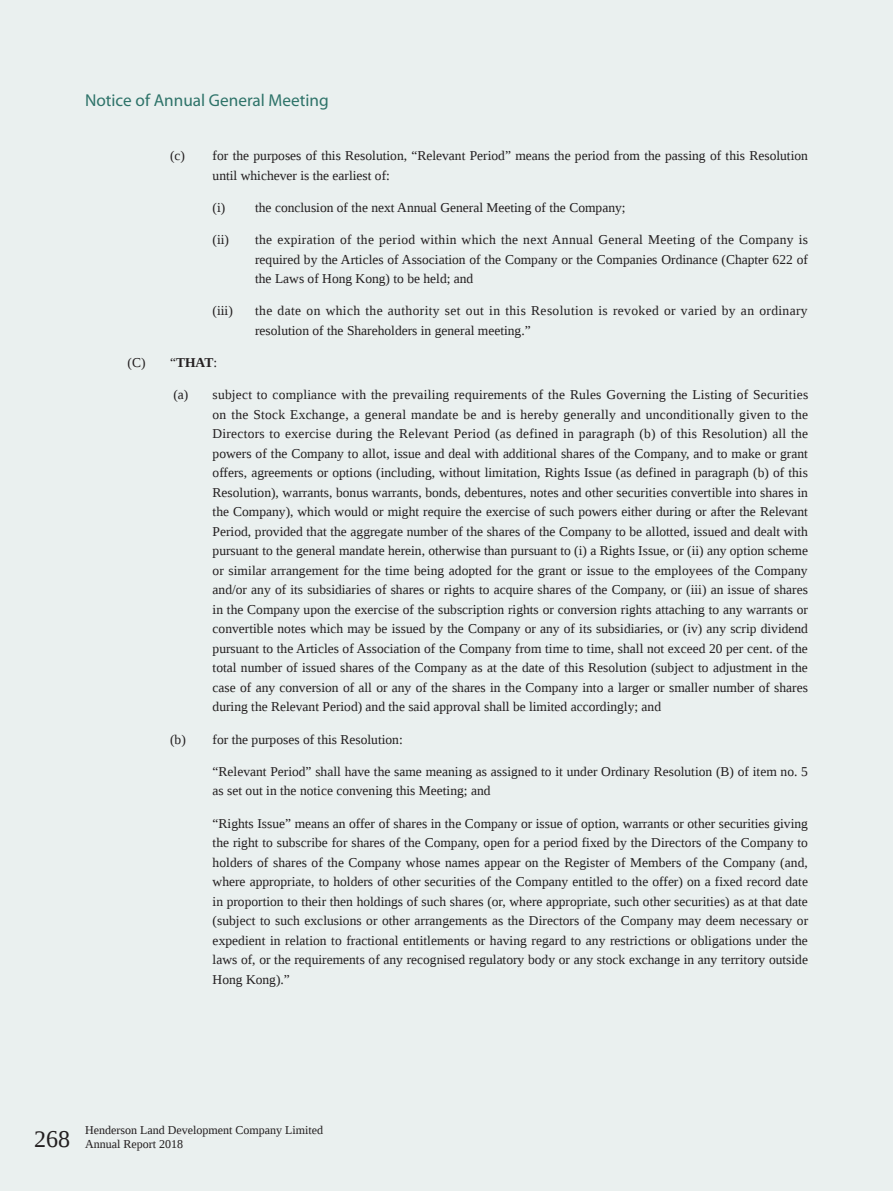
<style>
.page{position:relative;width:893px;height:1191px;background:#eaf0ef}
.page>*{position:absolute;margin:0;border:0;box-sizing:border-box;transform-origin:0 0}
.t1{font:17.25px "Myriad Pro";color:#2e7369}
.t2{font:13.5px/19.5px "Liberation Serif";color:#231f20;text-align:justify}
.t3{font:13.5px/19.5px "Liberation Serif";letter-spacing:.03em;color:#231f20}
.t4{font:12px/14.2px "Liberation Serif";color:#231f20}
.s1{font-weight:700}
.s2{font-size:24px}
</style>
<div class="page">
<p class="t1" style="left:85px;top:89px;width:245px">Notice of Annual General Meeting</p>
<p class="t2" style="left:213px;top:146px;width:597px;text-indent:-43px">(c) for the purposes of this Resolution, “Relevant Period” means the period from the passing of this Resolution until whichever is the earliest of:</p>
<p class="t2" style="left:213px;top:197px;width:414px">(i) the conclusion of the next Annual General Meeting of the Company;</p>
<p class="t2" style="left:255px;top:230px;width:554px;text-indent:-43px">(ii) the expiration of the period within which the next Annual General Meeting of the Company is required by the Articles of Association of the Company or the Companies Ordinance (Chapter 622 of the Laws of Hong Kong) to be held; and</p>
<p class="t2" style="left:213px;top:301px;width:22px">(iii)</p>
<p class="t3" style="left:255px;top:301px;width:554px">the date on which the authority set out in this Resolution is revoked or varied by an ordinary resolution of the Shareholders in general meeting.”</p>
<p class="t2" style="left:128px;top:353px;width:91px">(C) “<span class="s1">THAT</span>:</p>
<p class="t2" style="left:213px;top:385px;width:597px;text-indent:-39px">(a) subject to compliance with the prevailing requirements of the Rules Governing the Listing of Securities on the Stock Exchange, a general mandate be and is hereby generally and unconditionally given to the Directors to exercise during the Relevant Period (as defined in paragraph (b) of this Resolution) all the powers of the Company to allot, issue and deal with additional shares of the Company, and to make or grant offers, agreements or options (including, without limitation, Rights Issue (as defined in paragraph (b) of this Resolution), warrants, bonus warrants, bonds, debentures, notes and other securities convertible into shares in the Company), which would or might require the exercise of such powers either during or after the Relevant Period, provided that the aggregate number of the shares of the Company to be allotted, issued and dealt with pursuant to the general mandate herein, otherwise than pursuant to (i) a Rights Issue, or (ii) any option scheme or similar arrangement for the time being adopted for the grant or issue to the employees of the Company and/or any of its subsidiaries of shares or rights to acquire shares of the Company, or (iii) an issue of shares in the Company upon the exercise of the subscription rights or conversion rights attaching to any warrants or convertible notes which may be issued by the Company or any of its subsidiaries, or (iv) any scrip dividend pursuant to the Articles of Association of the Company from time to time, shall not exceed 20 per cent. of the total number of issued shares of the Company as at the date of this Resolution (subject to adjustment in the case of any conversion of all or any of the shares in the Company into a larger or smaller number of shares during the Relevant Period) and the said approval shall be limited accordingly; and</p>
<p class="t2" style="left:170px;top:729px;width:234px">(b) for the purposes of this Resolution:</p>
<p class="t2" style="left:213px;top:761px;width:597px">“Relevant Period” shall have the same meaning as assigned to it under Ordinary Resolution (B) of item no. 5 as set out in the notice convening this Meeting; and</p>
<p class="t2" style="left:213px;top:813px;width:597px">“Rights Issue” means an offer of shares in the Company or issue of option, warrants or other securities giving the right to subscribe for shares of the Company, open for a period fixed by the Directors of the Company to holders of shares of the Company whose names appear on the Register of Members of the Company (and, where appropriate, to holders of other securities of the Company entitled to the offer) on a fixed record date in proportion to their then holdings of such shares (or, where appropriate, such other securities) as at that date (subject to such exclusions or other arrangements as the Directors of the Company may deem necessary or expedient in relation to fractional entitlements or having regard to any restrictions or obligations under the laws of, or the requirements of any recognised regulatory body or any stock exchange in any territory outside Hong Kong).”</p>
<p class="t4" style="left:34px;top:1123px;width:290px;text-indent:51px">Henderson Land Development Company Limited<br><span class="s2">268</span> Annual Report 2018</p>
</div>
